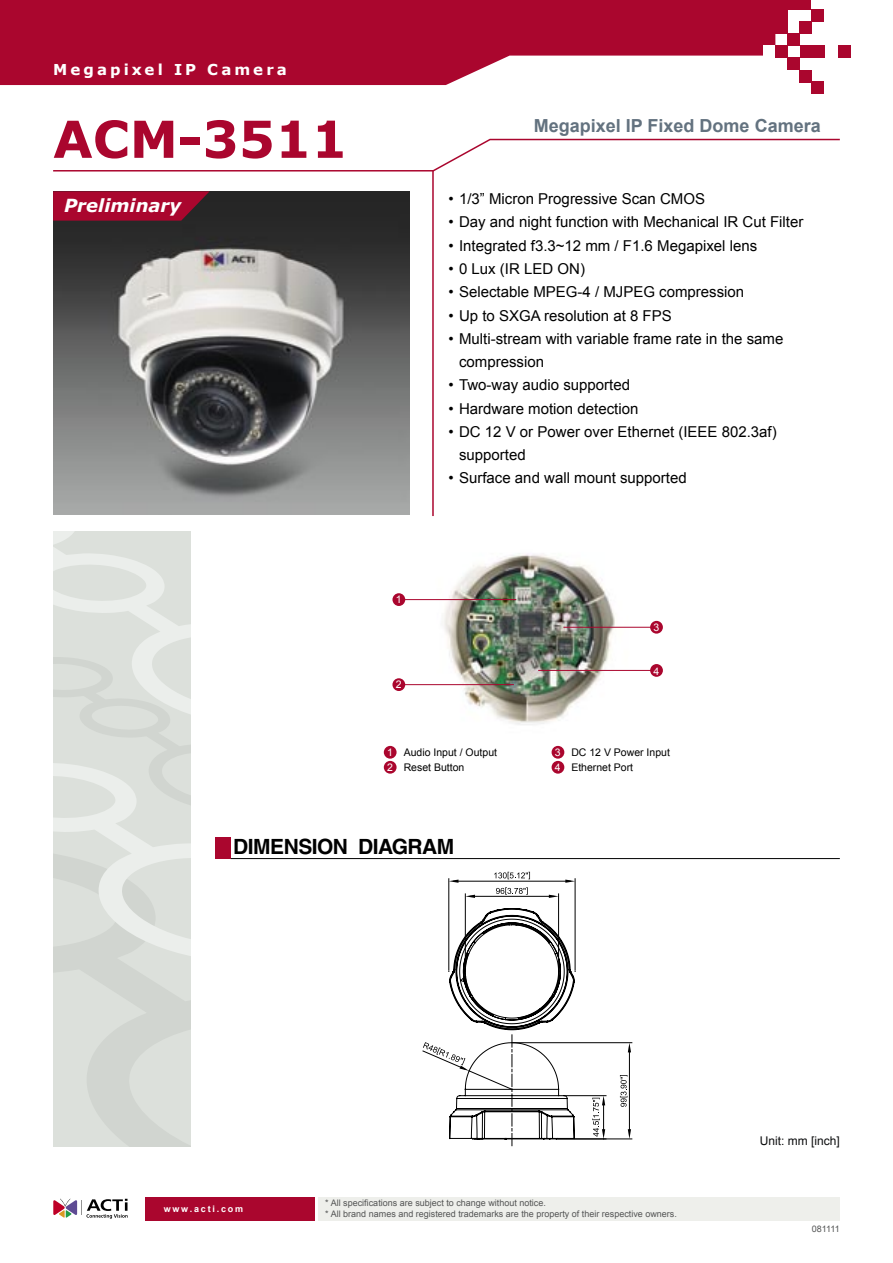
<style>
.page{position:relative;width:893px;height:1263px;background:#fff}
.page>*{position:absolute;margin:0;border:0;box-sizing:border-box;transform-origin:0 0}
.t1{font:700 51px "Verdana";color:#aa062e}
.t2{font:700 21px "Helvetica";letter-spacing:-.025em;color:#000}
.t3{font:700 18px "Arial";color:#63727f}
.t4{font:italic 700 18px "Verdana";color:#fff}
.t5{font:15px/23.2px "Arial";color:#000}
.t6{font:700 15px "Verdana";letter-spacing:.205em;color:#fff}
.t7{font:12px "Arial";color:#0c0d0e}
.t8{font:10.5px "Arial";color:#000}
.t9{font:10.5px "Arial";color:#fff}
.t10{font:9px "Arial";color:#545555}
.t11{font:700 9px "Arial";letter-spacing:.2em;color:#fff}
.s1{color:#fff}
</style>
<div class="page">
<svg style="left:0;top:0;width:775px;height:85px;background:#b52749"></svg>
<div style="left:773px;top:4px;width:14px;height:15px;background:#aa062e"></div>
<div style="left:765px;top:0;width:46px;height:10px;background:#aa062e"></div>
<div style="left:763px;top:46px;width:12px;height:12px;background:#fff"></div>
<div style="left:775px;top:46px;width:12px;height:12px;background:#aa062e"></div>
<div style="left:787px;top:34px;width:12px;height:12px;background:#aa062e"></div>
<div style="left:799px;top:22px;width:12px;height:12px;background:#aa062e"></div>
<div style="left:787px;top:58px;width:12px;height:12px;background:#aa062e"></div>
<div style="left:811px;top:10px;width:12px;height:12px;background:#aa062e"></div>
<div style="left:799px;top:70px;width:12px;height:12px;background:#aa062e"></div>
<div style="left:811px;top:82px;width:12px;height:12px;background:#aa062e"></div>
<div style="left:800px;top:46px;width:25px;height:12px;background:#aa062e"></div>
<div style="left:838px;top:46px;width:12px;height:12px;background:#aa062e"></div>
<div style="left:773px;top:19px;width:14px;height:15px;background:#aa062e"></div>
<hr style="left:432px;top:170px;width:2px;height:346px;background:#aa062e">
<svg style="left:53px;top:138px;width:787px;height:34px"></svg>
<div style="left:318px;top:1197px;width:522px;height:23px;background:#eeefeb"></div>
<div style="left:145px;top:1197px;width:169px;height:23px;background:#aa062e"></div>
<svg style="left:53px;top:1199px;width:75px;height:20px"></svg>
<img style="left:413px;top:553px;width:227px;height:197px">
<svg style="left:53px;top:962px;width:137px;height:184px;background:#d7dbd6"></svg>
<svg style="left:53px;top:531px;width:137px;height:431px;background:#dde1dc"></svg>
<img style="left:53px;top:191px;width:356px;height:323px">
<hr style="left:231px;top:858px;width:609px;height:1px;background:#000">
<div style="left:216px;top:837px;width:15px;height:22px;background:#aa062e"></div>
<hr style="left:400px;top:599px;width:116px;height:1px;background:#aa062e">
<div style="left:392px;top:593px;width:13px;height:13px;background:#aa062e;border-radius:50%"></div>
<hr style="left:400px;top:684px;width:114px;height:1px;background:#aa062e">
<div style="left:392px;top:678px;width:13px;height:13px;background:#aa062e;border-radius:50%"></div>
<hr style="left:538px;top:670px;width:117px;height:1px;background:#aa062e">
<div style="left:650px;top:664px;width:13px;height:13px;background:#aa062e;border-radius:50%"></div>
<hr style="left:563px;top:627px;width:92px;height:1px;background:#aa062e">
<div style="left:650px;top:621px;width:13px;height:13px;background:#aa062e;border-radius:50%"></div>
<div style="left:384px;top:746px;width:13px;height:13px;background:#aa062e;border-radius:50%"></div>
<div style="left:384px;top:761px;width:13px;height:13px;background:#aa062e;border-radius:50%"></div>
<div style="left:552px;top:746px;width:12px;height:13px;background:#aa062e;border-radius:50%"></div>
<div style="left:552px;top:761px;width:12px;height:13px;background:#aa062e;border-radius:50%"></div>
<hr style="left:448px;top:879px;width:1px;height:91px;background:#000">
<hr style="left:575px;top:879px;width:1px;height:91px;background:#000">
<hr style="left:454px;top:881px;width:116px;height:1px;background:#000">
<svg style="left:449px;top:879px;width:9px;height:4px"></svg>
<svg style="left:565px;top:879px;width:10px;height:4px"></svg>
<hr style="left:558px;top:894px;width:1px;height:76px;background:#000">
<hr style="left:465px;top:894px;width:1px;height:76px;background:#000">
<hr style="left:470px;top:896px;width:84px;height:1px;background:#000">
<svg style="left:549px;top:895px;width:10px;height:3px"></svg>
<svg style="left:465px;top:895px;width:10px;height:3px"></svg>
<svg style="left:494px;top:872px;width:36px;height:7px"></svg>
<svg style="left:496px;top:887px;width:32px;height:8px"></svg>
<svg style="left:423px;top:908px;width:209px;height:238px"></svg>
<svg style="left:53px;top:191px;width:157px;height:30px;background:#9a092d"></svg>
<p class="t6" style="left:53px;top:60px;width:235px">Megapixel IP Camera</p>
<p class="t1" style="left:53px;top:107px;width:296px">ACM-3511</p>
<p class="t3" style="left:534px;top:114px;width:288px">Megapixel IP Fixed Dome Camera</p>
<p class="t5" style="left:449px;top:187px;width:258px">• 1/3” Micron Progressive Scan CMOS</p>
<p class="t5" style="left:449px;top:211px;width:356px">• Day and night function with Mechanical IR Cut Filter</p>
<p class="t5" style="left:449px;top:234px;width:310px">• Integrated f3.3~12 mm / F1.6 Megapixel lens</p>
<p class="t5" style="left:449px;top:257px;width:138px">• 0 Lux (IR LED ON)</p>
<p class="t5" style="left:449px;top:280px;width:297px">• Selectable MPEG-4 / MJPEG compression</p>
<p class="t5" style="left:449px;top:304px;width:225px">• Up to SXGA resolution at 8 FPS</p>
<p class="t5" style="left:459px;top:327px;width:326px;text-indent:-11px">• Multi-stream with variable frame rate in the same compression</p>
<p class="t5" style="left:449px;top:373px;width:183px">• Two-way audio supported</p>
<p class="t5" style="left:449px;top:397px;width:191px">• Hardware motion detection</p>
<p class="t5" style="left:459px;top:420px;width:319px;text-indent:-11px">• DC 12 V or Power over Ethernet (IEEE 802.3af) supported</p>
<p class="t5" style="left:449px;top:466px;width:240px">• Surface and wall mount supported</p>
<p class="t4" style="left:64px;top:194px;width:119px">Preliminary</p>
<p class="t9" style="left:396px;top:593px;width:7px">1</p>
<p class="t9" style="left:396px;top:678px;width:7px">2</p>
<p class="t8" style="left:387px;top:745px;width:111px"><span class="s1">1</span> Audio Input / Output</p>
<p class="t8" style="left:387px;top:760px;width:79px"><span class="s1">2</span> Reset Button</p>
<p class="t2" style="left:233px;top:834px;width:223px">DIMENSION DIAGRAM</p>
<p class="t9" style="left:654px;top:620px;width:7px">3</p>
<p class="t9" style="left:654px;top:664px;width:7px">4</p>
<p class="t8" style="left:555px;top:745px;width:117px"><span class="s1">3</span> DC 12 V Power Input</p>
<p class="t8" style="left:555px;top:760px;width:80px"><span class="s1">4</span> Ethernet Port</p>
<p class="t11" style="left:164px;top:1202px;width:81px">www.acti.com</p>
<p class="t10" style="left:325px;top:1197px;width:222px">* All specifications are subject to change without notice.</p>
<p class="t10" style="left:325px;top:1207px;width:353px">* All brand names and registered trademarks are the property of their respective owners.</p>
<p class="t7" style="left:760px;top:1133px;width:82px">Unit: mm [inch]</p>
<p class="t10" style="left:812px;top:1223px;width:30px">081111</p>
</div>
